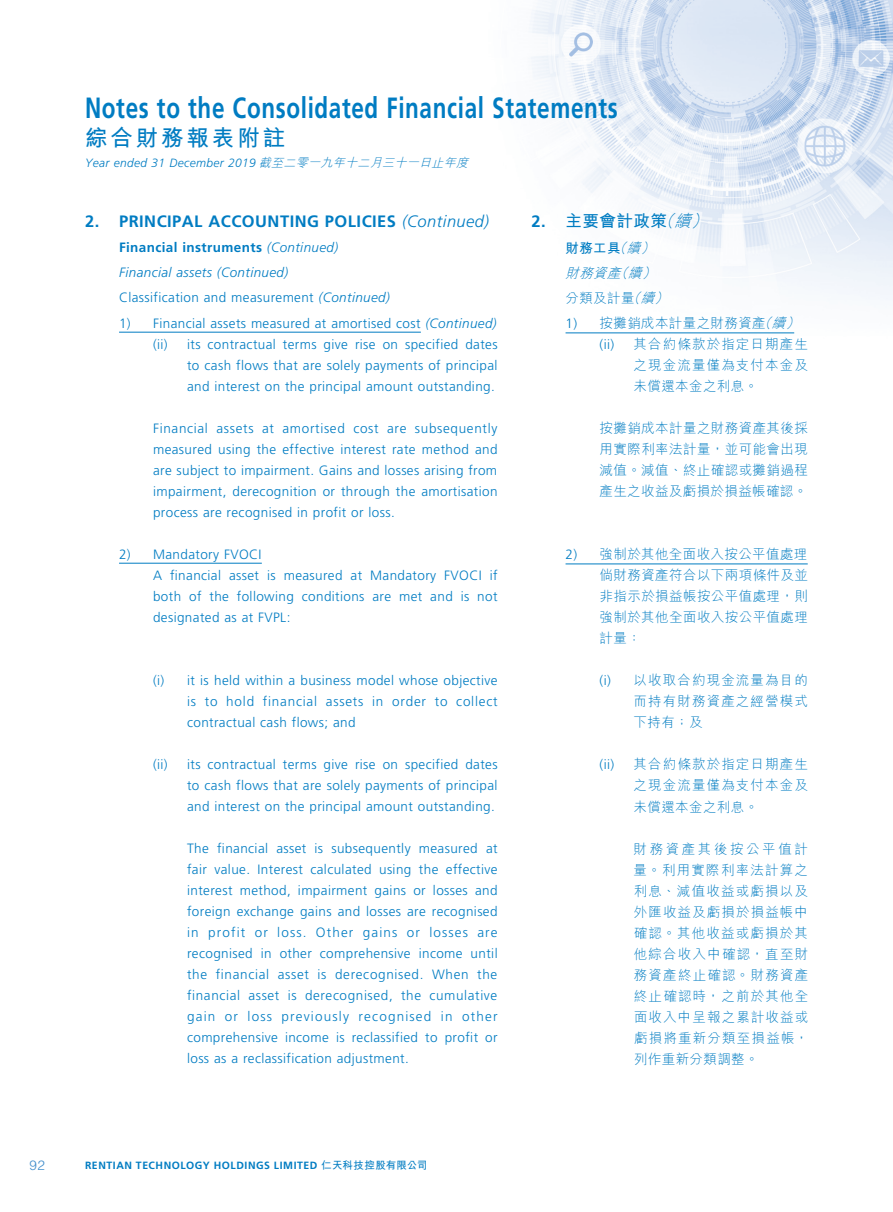
<style>
.page{position:relative;width:893px;height:1212px;background:#fff}
.page>*{position:absolute;margin:0;border:0;box-sizing:border-box;transform-origin:0 0}
.t1{font:700 29.25px "Frutiger";letter-spacing:.03em;color:#007cc2;scale:.77 1}
.t2{font:700 22.5px "M Hei HK";letter-spacing:.13em;color:#007cc2}
.t3{font:700 16.5px "Frutiger";letter-spacing:.03em;color:#007cc2}
.t4{font:700 16.5px "M Hei HK";letter-spacing:.03em;color:#007cc2}
.t5{font:300 13.5px/21px "Frutiger";letter-spacing:.03em;color:#007cc2;text-align:justify}
.t6{font:300 13.5px/21px "M Hei HK";letter-spacing:.03em;color:#007cc2;text-align:justify}
.t7{font:italic 300 13.5px/25.2px "Frutiger";letter-spacing:.03em;color:#007cc2}
.t8{font:300 13.5px "M Hei HK";letter-spacing:.085em;color:#007cc2}
.t9{font:italic 300 13.5px/25.2px "M Hei HK";color:#007cc2}
.t10{font:300 13.5px "Helvetica";color:#3f8dcb}
.t11{font:italic 300 12px "Frutiger";letter-spacing:.03em;color:#007cc2}
.t12{font:700 10.5px "Frutiger";letter-spacing:.05em;color:#007cc2}
.s1{font-family:"M Hei HK"}
.s2{font-weight:300;font-style:italic}
.s3{font-weight:700;font-style:normal}
.s4{font-style:normal}
.s5{font-style:italic}
.s6{font-family:"Frutiger"}
</style>
<div class="page">
<img style="left:119px;top:0;width:774px;height:565px">
<hr style="left:566px;top:332px;width:228px;height:1px;background:#007cc2">
<hr style="left:566px;top:563px;width:242px;height:1px;background:#007cc2">
<hr style="left:119px;top:332px;width:302px;height:1px;background:#007cc2">
<hr style="left:119px;top:563px;width:143px;height:1px;background:#007cc2">
<h1 class="t1" style="left:85px;top:91px;width:694px">Notes to the Consolidated Financial Statements</h1>
<h2 class="t2" style="left:85px;top:121px;width:202px">綜合財務報表附註</h2>
<p class="t11" style="left:85px;top:156px;width:389px">Year ended 31 December 2019 <span class="s1">截至二零一九年十二月三十一日止年度</span></p>
<p class="t3" style="left:85px;top:211px;width:406px">2. PRINCIPAL ACCOUNTING POLICIES <span class="s2">(Continued)</span></p>
<p class="t7" style="left:119px;top:235px;width:272px"><span class="s3">Financial instruments</span> (Continued)<br>Financial assets (Continued)<br><span class="s4">Classification and measurement</span> (Continued)</p>
<p class="t5" style="left:119px;top:313px;width:380px;text-align:right">1) Financial assets measured at amortised cost <span class="s5">(Continued) </span>(ii) its contractual terms give rise on specified dates<br>to cash flows that are solely payments of principal<br>and interest on the principal amount outstanding.</p>
<p class="t5" style="left:153px;top:418px;width:346px">Financial assets at amortised cost are subsequently measured using the effective interest rate method and are subject to impairment. Gains and losses arising from impairment, derecognition or through the amortisation process are recognised in profit or loss.</p>
<p class="t5" style="left:153px;top:544px;width:346px;text-align:left;text-indent:-34px">2) Mandatory FVOCI<br>A financial asset is measured at Mandatory FVOCI if both of the following conditions are met and is not designated as at FVPL:</p>
<p class="t5" style="left:187px;top:670px;width:312px;text-indent:-34px">(i) it is held within a business model whose objective is to hold financial assets in order to collect contractual cash flows; and</p>
<p class="t5" style="left:187px;top:754px;width:312px;text-indent:-34px">(ii) its contractual terms give rise on specified dates to cash flows that are solely payments of principal and interest on the principal amount outstanding.</p>
<p class="t5" style="left:187px;top:838px;width:312px">The financial asset is subsequently measured at fair value. Interest calculated using the effective interest method, impairment gains or losses and foreign exchange gains and losses are recognised in profit or loss. Other gains or losses are recognised in other comprehensive income until the financial asset is derecognised. When the financial asset is derecognised, the cumulative gain or loss previously recognised in other comprehensive income is reclassified to profit or loss as a reclassification adjustment.</p>
<p class="t4" style="left:531px;top:209px;width:184px"><span class="s6">2.</span> 主要會計政策<span class="s2">（續）</span></p>
<p class="t9" style="left:566px;top:235px;width:109px"><span class="s3">財務工具</span>（續）財務資產（續）<span class="s4">分類及計量</span>（續）</p>
<p class="t6" style="left:566px;top:312px;width:240px"><span class="s6">1)</span> 按攤銷成本計量之財務資產<span class="s5">（續）</span></p>
<p class="t8" style="left:600px;top:335px;width:210px"><span class="s6">(ii)</span> 其合約條款於指定日期產生</p>
<p class="t8" style="left:634px;top:356px;width:176px">之現金流量僅為支付本金及</p>
<p class="t6" style="left:634px;top:375px;width:126px">未償還本金之利息。</p>
<p class="t6" style="left:599px;top:417px;width:210px">按攤銷成本計量之財務資產其後採用實際利率法計量，並可能會出現減值。減值、終止確認或攤銷過程產生之收益及虧損於損益帳確認。</p>
<p class="t6" style="left:600px;top:543px;width:210px;text-indent:-34px"><span class="s6">2)</span> 強制於其他全面收入按公平值處理倘財務資產符合以下兩項條件及並非指示於損益帳按公平值處理，則強制於其他全面收入按公平值處理計量：</p>
<p class="t6" style="left:634px;top:669px;width:176px;text-indent:-34px"><span class="s6">(i)</span> 以收取合約現金流量為目的而持有財務資產之經營模式下持有；及</p>
<p class="t6" style="left:634px;top:753px;width:176px;text-indent:-34px"><span class="s6">(ii)</span> 其合約條款於指定日期產生之現金流量僅為支付本金及未償還本金之利息。</p>
<p class="t6" style="left:634px;top:837px;width:176px">財務資產其後按公平值計量。利用實際利率法計算之利息、減值收益或虧損以及外匯收益及虧損於損益帳中確認。其他收益或虧損於其他綜合收入中確認，直至財務資產終止確認。財務資產終止確認時，之前於其他全面收入中呈報之累計收益或虧損將重新分類至損益帳，列作重新分類調整。</p>
<p class="t10" style="left:29px;top:1156px;width:17px">92</p>
<p class="t12" style="left:85px;top:1159px;width:344px">RENTIAN TECHNOLOGY HOLDINGS LIMITED <span class="s1">仁天科技控股有限公司</span></p>
</div>
